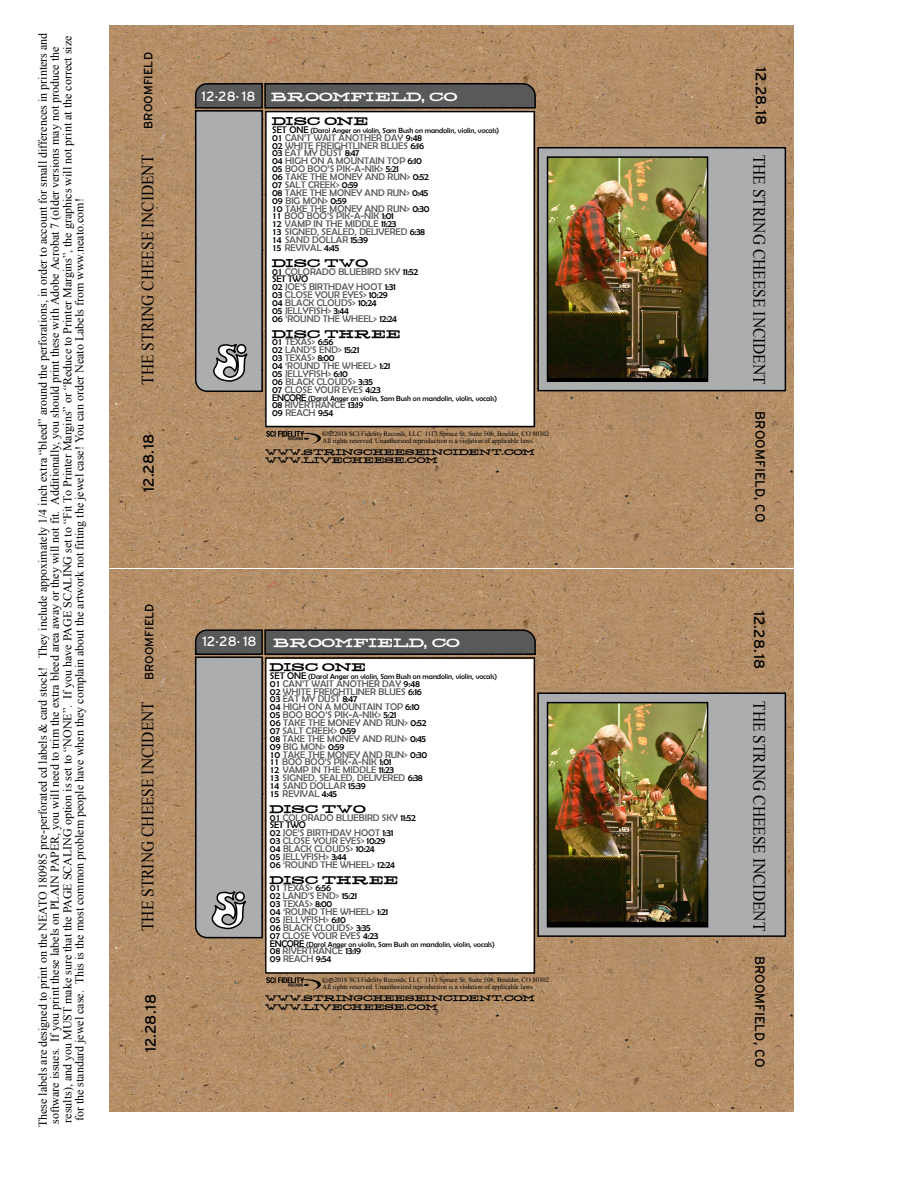
<style>
.page{position:relative;width:918px;height:1188px;background:#fff}
.page>*{position:absolute;margin:0;border:0;box-sizing:border-box;transform-origin:0 0}
.t1{font:17.25px "Times New Roman";color:#000;scale:.9 1}
.t2{font:15px "Interstate";color:#000}
.t3{font:13.5px "Interstate";color:#000}
.t4{font:13.5px "Interstate";color:#fff}
.t5{font:12px/12.3px "Times New Roman";color:#000}
.t6{font:12px "Interstate";color:#000}
.t7{font:10.5px "Stereo Normal";letter-spacing:.06em;color:#fff}
.t8{font:9.75px/7.8px "Berlin Sans FB";color:#595959}
.t9{font:9.75px "Stereo Normal";letter-spacing:.06em;color:#000}
.t10{font:7.5px "Berlin Sans FB";color:#000}
.t11{font:7.2px/8.6px "Stereo Normal";letter-spacing:.035em;color:#000}
.t12{font:6.75px/6.8px "Times New Roman";letter-spacing:-.005em;color:#000}
.s1{font-family:"Interstate";font-size:13.5px}
.s2{font-size:9.75px}
.s3{color:#000}
.s4{font-family:"Circles";font-size:5.25px}
</style>
<div class="page">
<img style="left:109px;top:25px;width:685px;height:542px">
<img style="left:109px;top:570px;width:685px;height:542px">
<svg style="left:265px;top:391px;width:270px;height:36px"></svg>
<img style="left:537px;top:146px;width:250px;height:245px">
<svg style="left:266px;top:431px;width:55px;height:13px"></svg>
<svg style="left:266px;top:977px;width:55px;height:13px"></svg>
<img style="left:537px;top:692px;width:250px;height:244px">
<svg style="left:194px;top:82px;width:343px;height:309px"></svg>
<svg style="left:194px;top:629px;width:343px;height:309px;background:#8e8983"></svg>
<div style="left:267px;top:659px;width:266px;height:313px;background:#fff"></div>
<p class="t5" style="left:36px;top:1124px;width:1092px;text-indent:-4px;rotate:-90deg">These labels are designed to print on the NEATO 180985 pre-perforated cd labels &amp; card stock! They include appoximately 1/4 inch extra “bleed” around the perforations, in order to account for small differences in printers and software issues. If you print these labels on PLAIN PAPER, you will need to trim the extra bleed area away or they will not fit. Additionally, you should print these with Adobe Acrobat 7 (older versions may not produce the results), and you MUST make sure that the PAGE SCALING option is set to “NONE”. If you have PAGE SCALING set to “Fit To Printer Margins” or “Reduce to Printer Margins”, the graphics will not print at the correct size for the standard jewel case. This is the most common problem people have when they complain about the artwork not fitting the jewel case! You can order Neato Labels from www.neato.com!</p>
<p class="t6" style="left:142px;top:129px;width:78px;rotate:-90deg">BROOMFIELD</p>
<h1 class="t1" style="left:136px;top:385px;width:257px;rotate:-90deg">THE STRING CHEESE INCIDENT</h1>
<h2 class="t2" style="left:140px;top:492px;width:60px;rotate:-90deg">12.28.18</h2>
<p class="t6" style="left:143px;top:680px;width:78px;rotate:-90deg">BROOMFIELD</p>
<h1 class="t1" style="left:136px;top:931px;width:257px;rotate:-90deg">THE STRING CHEESE INCIDENT</h1>
<h2 class="t2" style="left:142px;top:1052px;width:60px;rotate:-90deg">12.28.18</h2>
<p class="t7" style="left:202px;top:90px;width:257px"><span class="s1">12</span><sup>.</sup><span class="s1">28</span><sup>.</sup> <span class="s1">18</span> BROOMFIELD, CO</p>
<p class="t9" style="left:272px;top:115px;width:98px">DISC ONE</p>
<p class="t10" style="left:272px;top:126px;width:229px"><span class="s2">SET ONE</span> (Darol Anger on violin, Sam Bush on mandolin, violin, vocals)</p>
<p class="t8" style="left:272px;top:133px;width:159px"><span class="s3">01</span> CAN’T WAIT ANOTHER DAY <span class="s3">9:48<br>02</span> WHITE FREIGHTLINER BLUES <span class="s3">6:16<br>03</span> EAT MY DUST <span class="s3">8:47<br>04</span> HIGH ON A MOUNTAIN TOP <span class="s3">6:10<br>05</span> BOO BOO’S PIK-A-NIK&gt; <span class="s3">5:21<br>06</span> TAKE THE MONEY AND RUN&gt; <span class="s3">0:52<br>07</span> SALT CREEK&gt; <span class="s3">0:59<br>08</span> TAKE THE MONEY AND RUN&gt; <span class="s3">0:45<br>09</span> BIG MON&gt; <span class="s3">0:59<br>10</span> TAKE THE MONEY AND RUN&gt; <span class="s3">0:30<br>1 1</span> BOO BOO’S PIK-A-NIK <span class="s3">1:01<br>12</span> VAMP IN THE MIDDLE <span class="s3">11:23<br>13</span> SIGNED, SEALED, DELIVERED <span class="s3">6:38<br>14</span> SAND DOLLAR <span class="s3">15:39<br>15</span> REVIVAL <span class="s3">4:45</span></p>
<p class="t9" style="left:272px;top:257px;width:97px">DISC TWO</p>
<p class="t8" style="left:272px;top:267px;width:147px"><span class="s3">01</span> COLORADO BLUEBIRD SKY <span class="s3">11:52<br>SET TWO<br>02</span> JOE’S BIRTHDAY HOOT <span class="s3">1:31<br>03</span> CLOSE YOUR EYES&gt; <span class="s3">10:29<br>04</span> BLACK CLOUDS&gt; <span class="s3">10:24<br>05</span> JELLYFISH&gt; <span class="s3">3:44<br>06</span> ‘ROUND THE WHEEL&gt; <span class="s3">12:24</span></p>
<p class="t9" style="left:272px;top:328px;width:130px">DISC THREE</p>
<p class="t8" style="left:272px;top:338px;width:120px"><span class="s3">01</span> TEXAS&gt; <span class="s3">6:56<br>02</span> LAND’S END&gt; <span class="s3">15:21<br>03</span> TEXAS&gt; <span class="s3">8:00<br>04</span> ‘ROUND THE WHEEL&gt; <span class="s3">1:21<br>05</span> JELLYFISH&gt; <span class="s3">6:10<br>06</span> BLACK CLOUDS&gt; <span class="s3">3:35<br>07</span> CLOSE YOUR EYES <span class="s3">4:23</span></p>
<p class="t10" style="left:272px;top:394px;width:226px"><span class="s2">ENCORE</span> (Darol Anger on violin, Sam Bush on mandolin, violin, vocals)</p>
<p class="t8" style="left:272px;top:401px;width:93px"><span class="s3">08</span> RIVERTRANCE <span class="s3">13:19<br>09</span> REACH <span class="s3">9:54</span></p>
<p class="t12" style="left:323px;top:430px;width:228px"><span class="s4">çπ</span>2018 SCI Fidelity Records, LLC 1113 Spruce St, Suite 506, Boulder, CO 80302<br>All rights reserved. Unauthorized reproduction is a violation of applicable laws.</p>
<p class="t11" style="left:265px;top:448px;width:271px">WWW.STRINGCHEESEINCIDENT.COM<br>WWW.LIVECHEESE.COM</p>
<h3 class="t4" style="left:202px;top:634px;width:56px">12.28. 18</h3>
<p class="t7" style="left:274px;top:636px;width:187px">BROOMFIELD, CO</p>
<p class="t9" style="left:270px;top:661px;width:98px">DISC ONE</p>
<p class="t10" style="left:270px;top:672px;width:229px"><span class="s2">SET ONE</span> (Darol Anger on violin, Sam Bush on mandolin, violin, vocals)</p>
<p class="t8" style="left:270px;top:679px;width:159px"><span class="s3">01</span> CAN’T WAIT ANOTHER DAY <span class="s3">9:48<br>02</span> WHITE FREIGHTLINER BLUES <span class="s3">6:16<br>03</span> EAT MY DUST <span class="s3">8:47<br>04</span> HIGH ON A MOUNTAIN TOP <span class="s3">6:10<br>05</span> BOO BOO’S PIK-A-NIK&gt; <span class="s3">5:21<br>06</span> TAKE THE MONEY AND RUN&gt; <span class="s3">0:52<br>07</span> SALT CREEK&gt; <span class="s3">0:59<br>08</span> TAKE THE MONEY AND RUN&gt; <span class="s3">0:45<br>09</span> BIG MON&gt; <span class="s3">0:59<br>10</span> TAKE THE MONEY AND RUN&gt; <span class="s3">0:30<br>1 1</span> BOO BOO’S PIK-A-NIK <span class="s3">1:01<br>12</span> VAMP IN THE MIDDLE <span class="s3">11:23<br>13</span> SIGNED, SEALED, DELIVERED <span class="s3">6:38<br>14</span> SAND DOLLAR <span class="s3">15:39<br>15</span> REVIVAL <span class="s3">4:45</span></p>
<p class="t9" style="left:270px;top:803px;width:97px">DISC TWO</p>
<p class="t8" style="left:270px;top:813px;width:147px"><span class="s3">01</span> COLORADO BLUEBIRD SKY <span class="s3">11:52<br>SET TWO<br>02</span> JOE’S BIRTHDAY HOOT <span class="s3">1:31<br>03</span> CLOSE YOUR EYES&gt; <span class="s3">10:29<br>04</span> BLACK CLOUDS&gt; <span class="s3">10:24<br>05</span> JELLYFISH&gt; <span class="s3">3:44<br>06</span> ‘ROUND THE WHEEL&gt; <span class="s3">12:24</span></p>
<p class="t9" style="left:270px;top:874px;width:130px">DISC THREE</p>
<p class="t8" style="left:270px;top:884px;width:120px"><span class="s3">01</span> TEXAS&gt; <span class="s3">6:56<br>02</span> LAND’S END&gt; <span class="s3">15:21<br>03</span> TEXAS&gt; <span class="s3">8:00<br>04</span> ‘ROUND THE WHEEL&gt; <span class="s3">1:21<br>05</span> JELLYFISH&gt; <span class="s3">6:10<br>06</span> BLACK CLOUDS&gt; <span class="s3">3:35<br>07</span> CLOSE YOUR EYES <span class="s3">4:23</span></p>
<p class="t10" style="left:270px;top:940px;width:226px"><span class="s2">ENCORE</span> (Darol Anger on violin, Sam Bush on mandolin, violin, vocals)</p>
<p class="t8" style="left:270px;top:947px;width:93px"><span class="s3">08</span> RIVERTRANCE <span class="s3">13:19<br>09</span> REACH <span class="s3">9:54</span></p>
<p class="t12" style="left:323px;top:977px;width:228px"><span class="s4">çπ</span>2018 SCI Fidelity Records, LLC 1113 Spruce St, Suite 506, Boulder, CO 80302<br>All rights reserved. Unauthorized reproduction is a violation of applicable laws.</p>
<p class="t11" style="left:265px;top:994px;width:271px">WWW.STRINGCHEESEINCIDENT.COM<br>WWW.LIVECHEESE.COM</p>
<h2 class="t2" style="left:769px;top:67px;width:60px;rotate:90deg">12.28.18</h2>
<h1 class="t1" style="left:771px;top:155px;width:257px;rotate:90deg">THE STRING CHEESE INCIDENT</h1>
<h3 class="t3" style="left:768px;top:411px;width:113px;rotate:90deg">BROOMFIELD, CO</h3>
<h2 class="t2" style="left:768px;top:611px;width:60px;rotate:90deg">12.28.18</h2>
<h1 class="t1" style="left:771px;top:701px;width:257px;rotate:90deg">THE STRING CHEESE INCIDENT</h1>
<h3 class="t3" style="left:767px;top:956px;width:113px;rotate:90deg">BROOMFIELD, CO</h3>
</div>
